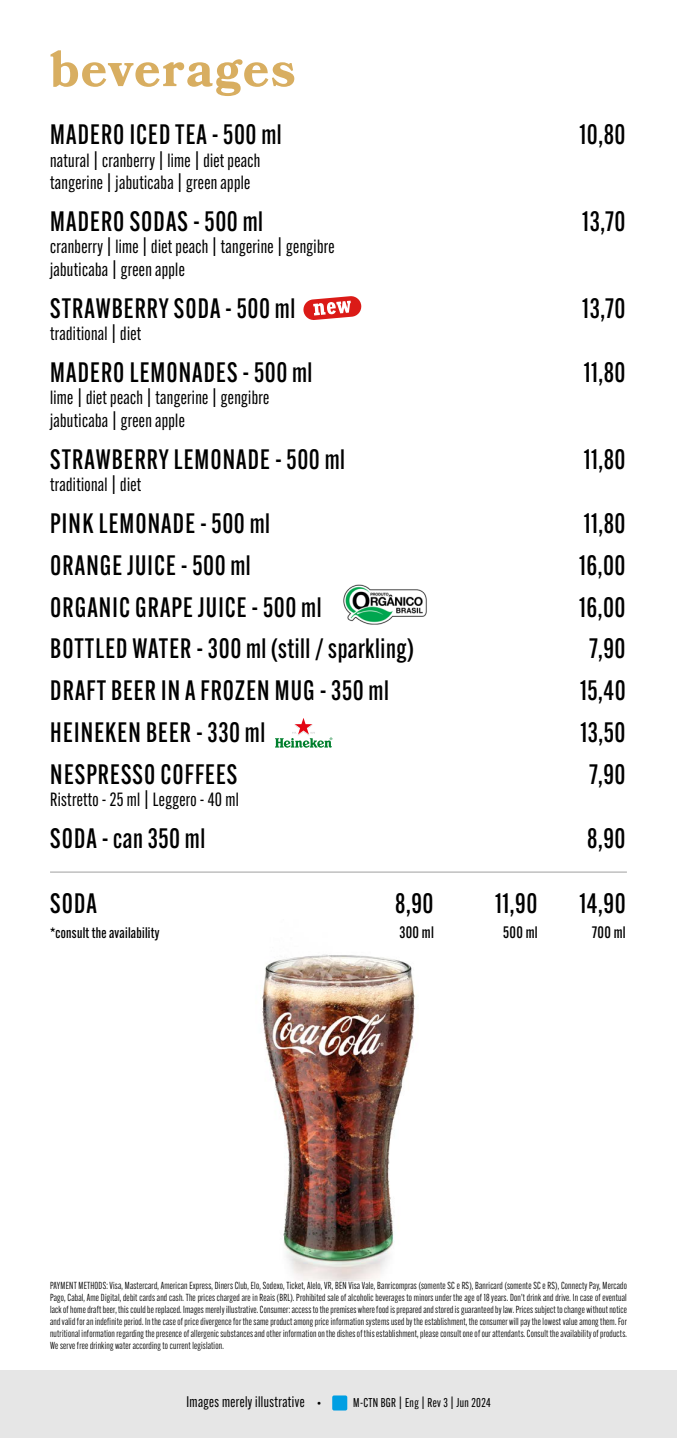
<style>
.page{position:relative;width:677px;height:1438px;background:#fff}
.page>*{position:absolute;margin:0;border:0;box-sizing:border-box;transform-origin:0 0}
.t1{font:700 50px "Bookmania";letter-spacing:.03em;color:#d8ae61}
.t2{font:500 27.5px "Alternate Gothic Cond ATF";letter-spacing:.04em;color:#000}
.t3{font:500 27.5px "Alternate Gothic Cond ATF";letter-spacing:.02em;color:#000}
.t4{font:18.75px/22.5px "Alternate Gothic Cond ATF";letter-spacing:.02em;color:#000}
.t5{font:500 16.25px "Alternate Gothic Cond ATF";letter-spacing:.02em;color:#000}
.t6{font:15px "Alternate Gothic Cond ATF";letter-spacing:.03em;color:#000}
.t7{font:500 15px "Alternate Gothic Cond ATF";letter-spacing:.02em;color:#000}
.t8{font:12.5px "Alternate Gothic Cond ATF";letter-spacing:.03em;color:#000}
.t9{font:10px/12px "Alternate Gothic Cond ATF";letter-spacing:.02em;color:#000;text-align:justify}
.s1{font-size:12.5px}
</style>
<div class="page">
<svg style="left:275px;top:718px;width:57px;height:30px"></svg>
<img style="left:262px;top:954px;width:153px;height:326px">
<img style="left:343px;top:584px;width:84px;height:41px">
<svg style="left:303px;top:296px;width:58px;height:24px"></svg>
<div style="left:0;top:1370px;width:676px;height:68px;background:#e6e6e6"></div>
<hr style="left:50px;top:871px;width:576px;height:1px;background:#b3b3b3">
<div style="left:332px;top:1395px;width:15px;height:15px;background:#009fe3;border-radius:2px"></div>
<h1 class="t1" style="left:50px;top:40px;width:246px">beverages</h1>
<h2 class="t2" style="left:50px;top:117px;width:233px">MADERO ICED TEA - 500 ml</h2>
<h2 class="t2" style="left:579px;top:117px;width:48px">10,80</h2>
<h3 class="t4" style="left:50px;top:149px;width:212px">natural | cranberry | lime | diet peach tangerine | jabuticaba | green apple</h3>
<h2 class="t2" style="left:50px;top:204px;width:214px">MADERO SODAS - 500 ml</h2>
<h2 class="t2" style="left:582px;top:204px;width:45px">13,70</h2>
<h3 class="t4" style="left:50px;top:235px;width:286px">cranberry | lime | diet peach | tangerine | gengibre jabuticaba | green apple</h3>
<h2 class="t2" style="left:50px;top:291px;width:246px">STRAWBERRY SODA - 500 ml</h2>
<h2 class="t2" style="left:582px;top:291px;width:45px">13,70</h2>
<h3 class="t4" style="left:50px;top:322px;width:93px">traditional | diet</h3>
<h2 class="t2" style="left:50px;top:355px;width:263px">MADERO LEMONADES - 500 ml</h2>
<h2 class="t2" style="left:583px;top:355px;width:43px">11,80</h2>
<h3 class="t4" style="left:50px;top:386px;width:220px">lime | diet peach | tangerine | gengibre jabuticaba | green apple</h3>
<h2 class="t2" style="left:50px;top:442px;width:296px">STRAWBERRY LEMONADE - 500 ml</h2>
<h2 class="t2" style="left:583px;top:442px;width:43px">11,80</h2>
<h3 class="t4" style="left:50px;top:473px;width:93px">traditional | diet</h3>
<h2 class="t2" style="left:50px;top:506px;width:221px">PINK LEMONADE - 500 ml</h2>
<h2 class="t2" style="left:583px;top:506px;width:43px">11,80</h2>
<h2 class="t2" style="left:50px;top:548px;width:202px">ORANGE JUICE - 500 ml</h2>
<h2 class="t2" style="left:578px;top:548px;width:48px">16,00</h2>
<h2 class="t2" style="left:50px;top:590px;width:272px">ORGANIC GRAPE JUICE - 500 ml</h2>
<h2 class="t2" style="left:578px;top:590px;width:48px">16,00</h2>
<h2 class="t3" style="left:50px;top:631px;width:365px">BOTTLED WATER - 300 ml (still / sparkling)</h2>
<h2 class="t2" style="left:589px;top:631px;width:37px">7,90</h2>
<h2 class="t2" style="left:50px;top:673px;width:340px">DRAFT BEER IN A FROZEN MUG - 350 ml</h2>
<h2 class="t2" style="left:580px;top:673px;width:47px">15,40</h2>
<h2 class="t2" style="left:50px;top:715px;width:216px">HEINEKEN BEER - 330 ml</h2>
<h2 class="t2" style="left:580px;top:715px;width:47px">13,50</h2>
<h2 class="t2" style="left:50px;top:757px;width:188px">NESPRESSO COFFEES</h2>
<h2 class="t2" style="left:589px;top:757px;width:37px">7,90</h2>
<h3 class="t4" style="left:50px;top:788px;width:190px">Ristretto - 25 ml | Leggero - 40 ml</h3>
<h2 class="t3" style="left:50px;top:821px;width:156px">SODA - can 350 ml</h2>
<h2 class="t2" style="left:587px;top:821px;width:40px">8,90</h2>
<h2 class="t2" style="left:50px;top:886px;width:48px">SODA</h2>
<h2 class="t2" style="left:395px;top:886px;width:40px">8,90</h2>
<h2 class="t2" style="left:495px;top:886px;width:44px">11,90</h2>
<h2 class="t2" style="left:579px;top:886px;width:48px">14,90</h2>
<h3 class="t7" style="left:50px;top:923px;width:111px">*consult the availability</h3>
<h3 class="t5" style="left:399px;top:922px;width:36px">300 ml</h3>
<h3 class="t5" style="left:503px;top:922px;width:36px">500 ml</h3>
<h3 class="t5" style="left:591px;top:922px;width:35px">700 ml</h3>
<p class="t9" style="left:50px;top:1279px;width:578px">PAYMENT METHODS: Visa, Mastercard, American Express, Diners Club, Elo, Sodexo, Ticket, Alelo, VR, BEN Visa Vale, Banricompras (somente SC e RS), Banricard (somente SC e RS), Connecty Pay, Mercado Pago, Cabal, Ame Digital, debit cards and cash. The prices charged are in Reais (BRL). Prohibited sale of alcoholic beverages to minors under the age of 18 years. Don’t drink and drive. In case of eventual lack of home draft beer, this could be replaced. Images merely illustrative. Consumer: access to the premises where food is prepared and stored is guaranteed by law. Prices subject to change without notice and valid for an indefinite period. In the case of price divergence for the same product among price information systems used by the establishment, the consumer will pay the lowest value among them. For nutritional information regarding the presence of allergenic substances and other information on the dishes of this establishment, please consult one of our attendants. Consult the availability of products.<br>We serve free drinking water according to current legislation.</p>
<h3 class="t6" style="left:186px;top:1392px;width:136px">Images merely illustrative <span class="s1">•</span></h3>
<p class="t8" style="left:353px;top:1395px;width:139px">M-CTN BGR | Eng | Rev 3 | Jun 2024</p>
</div>
